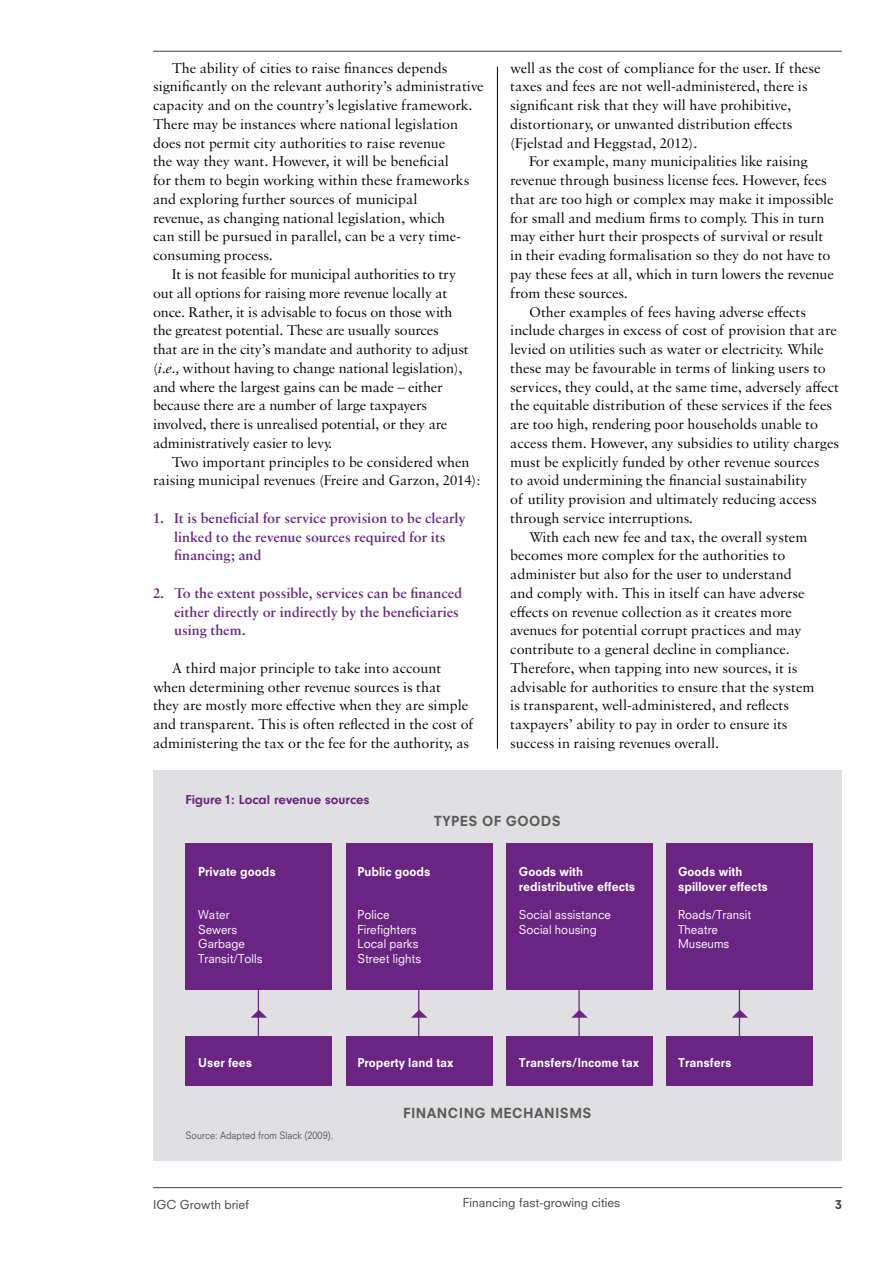
<style>
.page{position:relative;width:893px;height:1263px;background:#fff}
.page>*{position:absolute;margin:0;border:0;box-sizing:border-box;transform-origin:0 0}
.Body{font:15px/18.8px "Sabon MT Std";color:#000}
.t1{font:600 15px/18.8px "Sabon MT Std";color:#6a2481}
.Body_space_after{font:15px/18.8px "Sabon MT Std";color:#000;text-align:center}
.t2{font:800 13.5px "Neuzeit SLT Std";letter-spacing:.03em;color:#595b5b}
.t3{font:700 13.5px "Neuzeit Gro";color:#6a2481}
.t4{font:800 12px/14.4px "Neuzeit SLT Std";color:#fff;scale:.96 1}
.t5{font:12px/14.4px "Neuzeit SLT Std";letter-spacing:.005em;color:#fff;scale:.96 1}
.t6{font:12px "Neuzeit SLT Std";color:#424241}
.t7{font:800 12px "Neuzeit SLT Std";color:#424241}
.t8{font:9.9px "Neuzeit SLT Std";color:#595b5b;scale:.9 1}
.s1{font-style:italic}
</style>
<div class="page">
<hr style="left:153px;top:1187px;width:689px;height:1px;background:#424241">
<hr style="left:153px;top:51px;width:689px;height:1px;background:#424241">
<div style="left:153px;top:770px;width:689px;height:390px;background:#e0e0e2"></div>
<hr style="left:258px;top:953px;width:1px;height:130px;background:#6a2481">
<svg style="left:251px;top:1010px;width:16px;height:8px"></svg>
<hr style="left:418px;top:953px;width:1px;height:130px;background:#6a2481">
<svg style="left:411px;top:1010px;width:16px;height:8px"></svg>
<hr style="left:578px;top:953px;width:2px;height:130px;background:#6a2481">
<svg style="left:571px;top:1010px;width:17px;height:8px"></svg>
<hr style="left:739px;top:953px;width:1px;height:130px;background:#6a2481">
<svg style="left:732px;top:1010px;width:16px;height:8px"></svg>
<div style="left:186px;top:1036px;width:146px;height:49px;background:#6a2481"></div>
<div style="left:346px;top:1036px;width:147px;height:49px;background:#6a2481"></div>
<div style="left:506px;top:1036px;width:147px;height:49px;background:#6a2481"></div>
<div style="left:667px;top:1036px;width:146px;height:49px;background:#6a2481"></div>
<div style="left:186px;top:843px;width:146px;height:147px;background:#6a2481"></div>
<div style="left:346px;top:843px;width:147px;height:147px;background:#6a2481"></div>
<div style="left:506px;top:843px;width:147px;height:147px;background:#6a2481"></div>
<div style="left:667px;top:843px;width:146px;height:147px;background:#6a2481"></div>
<hr style="left:497px;top:67px;width:1px;height:682px;background:#000">
<p class="Body" style="left:153px;top:58px;width:332px;text-indent:19px">The ability of cities to raise finances depends significantly on the relevant authority’s administrative capacity and on the country’s legislative framework.<br>There may be instances where national legislation does not permit city authorities to raise revenue<br>the way they want. However, it will be beneficial<br>for them to begin working within these frameworks and exploring further sources of municipal<br>revenue, as changing national legislation, which<br>can still be pursued in parallel, can be a very time&shy;consuming process.</p>
<p class="Body" style="left:153px;top:264px;width:317px;text-indent:19px">It is not feasible for municipal authorities to try out all options for raising more revenue locally at once. Rather, it is advisable to focus on those with the greatest potential. These are usually sources<br>that are in the city’s mandate and authority to adjust (<span class="s1">i.e.,</span> without having to change national legislation), and where the largest gains can be made – either because there are a number of large taxpayers involved, there is unrealised potential, or they are administratively easier to levy.</p>
<p class="Body_space_after" style="left:153px;top:452px;width:329px">Two important principles to be considered when raising municipal revenues (Freire and Garzon, 2014):</p>
<p class="t1" style="left:174px;top:508px;width:293px;text-indent:-21px">1. It is beneficial for service provision to be clearly linked to the revenue sources required for its financing; and</p>
<p class="t1" style="left:174px;top:583px;width:290px;text-indent:-21px">2. To the extent possible, services can be financed either directly or indirectly by the beneficiaries using them.</p>
<p class="Body" style="left:153px;top:658px;width:322px;text-indent:19px">A third major principle to take into account when determining other revenue sources is that<br>they are mostly more effective when they are simple and transparent. This is often reflected in the cost of administering the tax or the fee for the authority, as</p>
<p class="t3" style="left:186px;top:792px;width:185px">Figure 1: Local revenue sources</p>
<p class="Body" style="left:510px;top:58px;width:312px">well as the cost of compliance for the user. If these taxes and fees are not well-administered, there is significant risk that they will have prohibitive, distortionary, or unwanted distribution effects (Fjelstad and Heggstad, 2012).</p>
<p class="Body" style="left:510px;top:152px;width:325px;text-indent:19px">For example, many municipalities like raising revenue through business license fees. However, fees that are too high or complex may make it impossible for small and medium firms to comply. This in turn may either hurt their prospects of survival or result in their evading formalisation so they do not have to pay these fees at all, which in turn lowers the revenue from these sources.</p>
<p class="Body" style="left:510px;top:302px;width:330px;text-indent:19px">Other examples of fees having adverse effects include charges in excess of cost of provision that are levied on utilities such as water or electricity. While these may be favourable in terms of linking users to services, they could, at the same time, adversely affect the equitable distribution of these services if the fees are too high, rendering poor households unable to access them. However, any subsidies to utility charges must be explicitly funded by other revenue sources<br>to avoid undermining the financial sustainability<br>of utility provision and ultimately reducing access through service interruptions.</p>
<p class="Body" style="left:510px;top:527px;width:306px;text-indent:19px">With each new fee and tax, the overall system becomes more complex for the authorities to administer but also for the user to understand and comply with. This in itself can have adverse effects on revenue collection as it creates more avenues for potential corrupt practices and may contribute to a general decline in compliance.<br>Therefore, when tapping into new sources, it is advisable for authorities to ensure that the system is transparent, well-administered, and reflects taxpayers’ ability to pay in order to ensure its success in raising revenues overall.</p>
<p class="t4" style="left:198px;top:864px;width:82px">Private goods</p>
<p class="t5" style="left:198px;top:908px;width:69px">Water<br>Sewers<br>Garbage<br>Transit/Tolls</p>
<p class="t2" style="left:434px;top:813px;width:128px">TYPES OF GOODS</p>
<p class="t4" style="left:357px;top:864px;width:78px">Public goods</p>
<p class="t5" style="left:357px;top:908px;width:68px">Police<br>Firefighters<br>Local parks<br>Street lights</p>
<p class="t4" style="left:519px;top:864px;width:123px">Goods with redistributive effects</p>
<p class="t5" style="left:519px;top:908px;width:97px">Social assistance<br>Social housing</p>
<p class="t4" style="left:678px;top:864px;width:95px">Goods with spillover effects</p>
<p class="t5" style="left:678px;top:908px;width:78px">Roads/Transit<br>Theatre<br>Museums</p>
<p class="t4" style="left:198px;top:1055px;width:58px">User fees</p>
<p class="t4" style="left:357px;top:1055px;width:102px">Property land tax</p>
<p class="t4" style="left:519px;top:1055px;width:127px">Transfers/Income tax</p>
<p class="t4" style="left:678px;top:1055px;width:57px">Transfers</p>
<p class="t8" style="left:186px;top:1129px;width:166px">Source: Adapted from Slack (2009).</p>
<p class="t2" style="left:403px;top:1104px;width:190px">FINANCING MECHANISMS</p>
<p class="t6" style="left:153px;top:1197px;width:98px">IGC Growth brief</p>
<p class="t6" style="left:463px;top:1195px;width:159px">Financing fast-growing cities</p>
<p class="t7" style="left:835px;top:1197px;width:8px">3</p>
</div>
